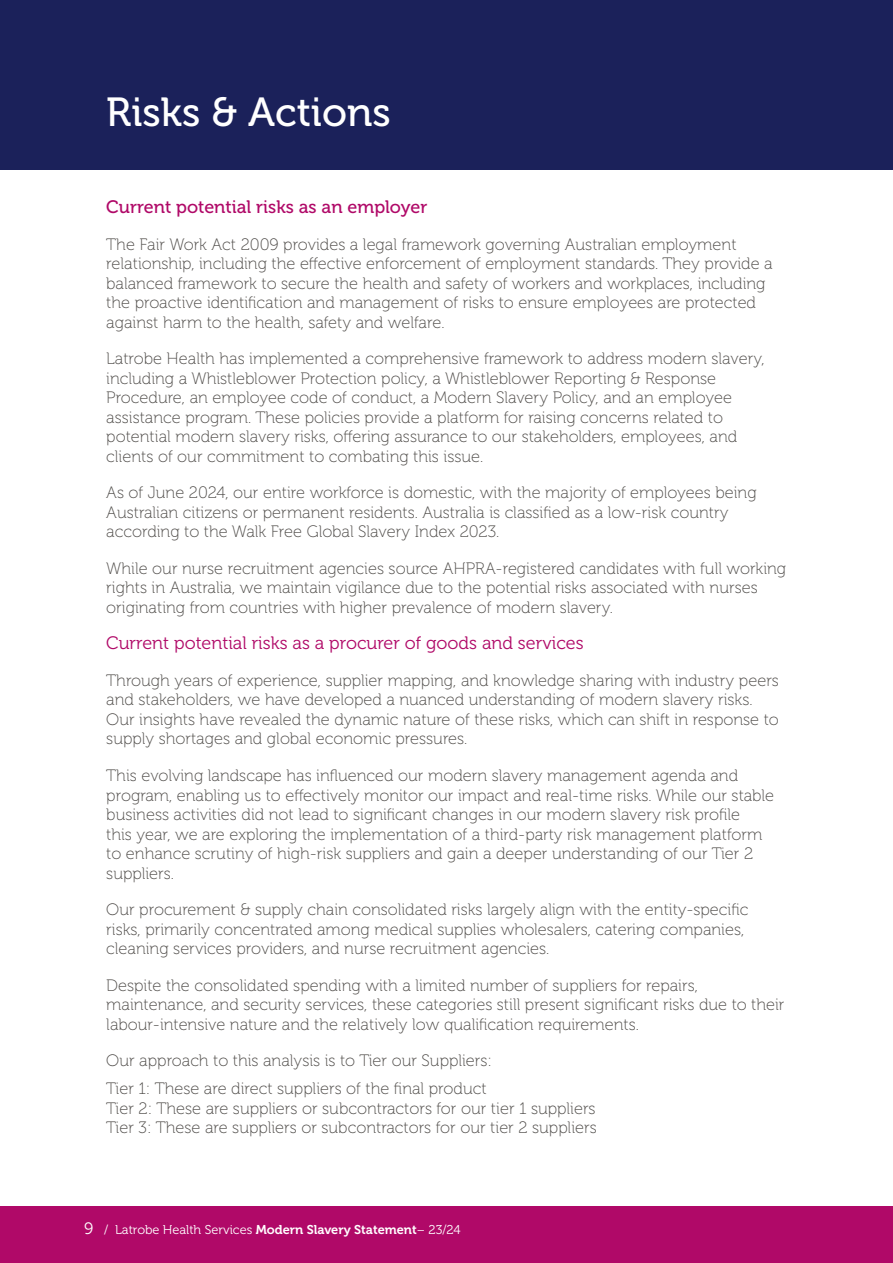
<style>
.page{position:relative;width:893px;height:1263px;background:#fff}
.page>*{position:absolute;margin:0;border:0;box-sizing:border-box;transform-origin:0 0}
.H1-white{font:40.5px "Museo 500";color:#fff}
.Heading_4{font:18px "Museo 300";color:#b00968}
.Heading_4-2{font:18px "Museo 500";color:#b00968}
.Heading_4-3{font:16.5px/19.5px "Museo 100";color:#4b4845}
.t1{font:12.75px "Museo 300";color:#fff}
.s1{font-size:16.5px}
.s2{font-family:"Museo 700"}
</style>
<div class="page">
<div style="left:0;top:1207px;width:893px;height:56px;background:#b00968"></div>
<div style="left:0;top:0;width:893px;height:170px;background:#1b215a"></div>
<p class="H1-white" style="left:106px;top:90px;width:286px">Risks &amp; Actions</p>
<p class="Heading_4-2" style="left:106px;top:197px;width:323px">Current potential risks as an employer</p>
<p class="Heading_4-3" style="left:106px;top:235px;width:668px">The Fair Work Act 2009 provides a legal framework governing Australian employment relationship, including the effective enforcement of employment standards. They provide a balanced framework to secure the health and safety of workers and workplaces, including the proactive identification and management of risks to ensure employees are protected against harm to the health, safety and welfare.</p>
<p class="Heading_4-3" style="left:106px;top:349px;width:660px">Latrobe Health has implemented a comprehensive framework to address modern slavery, including a Whistleblower Protection policy, a Whistleblower Reporting &amp; Response Procedure, an employee code of conduct, a Modern Slavery Policy, and an employee assistance program. These policies provide a platform for raising concerns related to potential modern slavery risks, offering assurance to our stakeholders, employees, and clients of our commitment to combating this issue.</p>
<p class="Heading_4-3" style="left:106px;top:483px;width:652px">As of June 2024, our entire workforce is domestic, with the majority of employees being<br>Australian citizens or permanent residents. Australia is classified as a low-risk country according to the Walk Free Global Slavery Index 2023.</p>
<p class="Heading_4-3" style="left:106px;top:559px;width:681px">While our nurse recruitment agencies source AHPRA-registered candidates with full working rights in Australia, we maintain vigilance due to the potential risks associated with nurses originating from countries with higher prevalence of modern slavery.</p>
<p class="Heading_4" style="left:106px;top:633px;width:479px">Current potential risks as a procurer of goods and services</p>
<p class="Heading_4-3" style="left:106px;top:671px;width:674px">Through years of experience, supplier mapping, and knowledge sharing with industry peers and stakeholders, we have developed a nuanced understanding of modern slavery risks.<br>Our insights have revealed the dynamic nature of these risks, which can shift in response to supply shortages and global economic pressures.</p>
<p class="Heading_4-3" style="left:106px;top:766px;width:669px">This evolving landscape has influenced our modern slavery management agenda and program, enabling us to effectively monitor our impact and real-time risks. While our stable business activities did not lead to significant changes in our modern slavery risk profile<br>this year, we are exploring the implementation of a third-party risk management platform to enhance scrutiny of high-risk suppliers and gain a deeper understanding of our Tier 2 suppliers.</p>
<p class="Heading_4-3" style="left:106px;top:900px;width:644px">Our procurement &amp; supply chain consolidated risks largely align with the entity-specific risks, primarily concentrated among medical supplies wholesalers, catering companies, cleaning services providers, and nurse recruitment agencies.</p>
<p class="Heading_4-3" style="left:106px;top:975px;width:680px">Despite the consolidated spending with a limited number of suppliers for repairs, maintenance, and security services, these categories still present significant risks due to their labour-intensive nature and the relatively low qualification requirements.</p>
<p class="Heading_4-3" style="left:106px;top:1051px;width:387px">Our approach to this analysis is to Tier our Suppliers:</p>
<p class="Heading_4-3" style="left:106px;top:1079px;width:382px">Tier 1: These are direct suppliers of the final product</p>
<p class="Heading_4-3" style="left:106px;top:1098px;width:491px">Tier 2: These are suppliers or subcontractors for our tier 1 suppliers</p>
<p class="Heading_4-3" style="left:106px;top:1118px;width:492px">Tier 3: These are suppliers or subcontractors for our tier 2 suppliers</p>
<p class="t1" style="left:84px;top:1223px;width:378px"><span class="s1">9</span> / Latrobe Health Services <span class="s2">Modern Slavery Statement</span>– 23/24</p>
</div>
